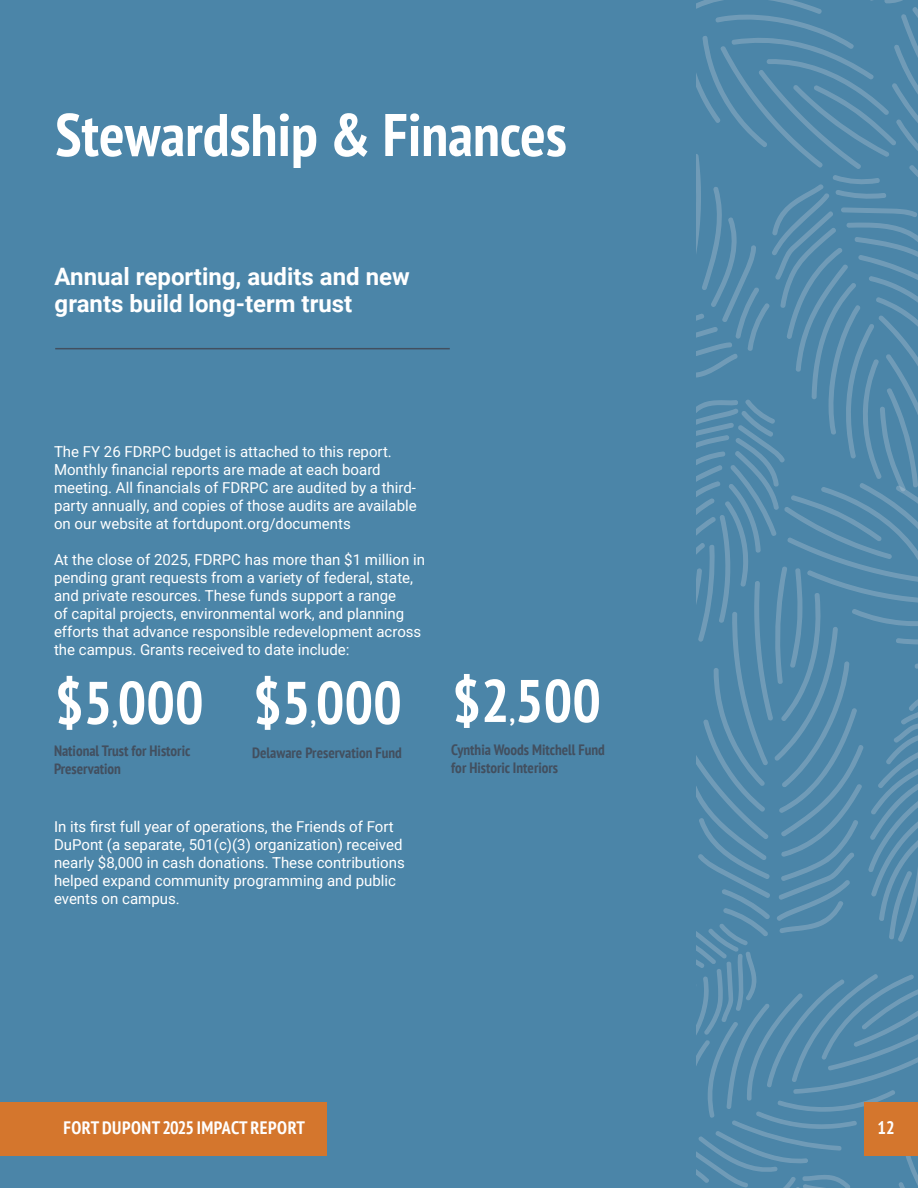
<style>
.page{position:relative;width:918px;height:1188px;background:#4b85a8}
.page>*{position:absolute;margin:0;border:0;box-sizing:border-box;transform-origin:0 0}
.t1{font:700 condensed 60px "PT Sans";color:#fff}
.t2{font:700 condensed 27px "PT Sans";color:#fff}
.t3{font:700 24px/27px "Roboto";color:#fff}
.t4{font:700 condensed 18px "PT Sans";letter-spacing:.025em;color:#fff}
.t5{font:15px/18px "Roboto";color:#fff}
.t6{font:700 condensed 15px/18px "PT Sans";color:#424f5f}
</style>
<div class="page">
<svg style="left:697px;top:0;width:221px;height:1188px"></svg>
<div style="left:0;top:1102px;width:327px;height:54px;background:#d4762d"></div>
<div style="left:864px;top:1102px;width:54px;height:54px;background:#d4762d"></div>
<hr style="left:55px;top:348px;width:395px;height:1px;background:#424f5f">
<p class="t1" style="left:55px;top:95px;width:513px">Stewardship &amp; Finances</p>
<p class="t3" style="left:55px;top:262px;width:357px">Annual reporting, audits and new grants build long-term trust</p>
<p class="t5" style="left:54px;top:442px;width:364px">The FY 26 FDRPC budget is attached to this report.<br>Monthly financial reports are made at each board meeting. All financials of FDRPC are audited by a third&shy;party annually, and copies of those audits are available on our website at fortdupont.org/documents</p>
<p class="t5" style="left:54px;top:550px;width:373px">At the close of 2025, FDRPC has more than $1 million in pending grant requests from a variety of federal, state, and private resources. These funds support a range<br>of capital projects, environmental work, and planning efforts that advance responsible redevelopment across the campus. Grants received to date include:</p>
<p class="t1" style="left:55px;top:663px;width:150px">$5000</p>
<p class="t2" style="left:112px;top:696px;width:7px">,</p>
<p class="t1" style="left:253px;top:663px;width:150px">$5000</p>
<p class="t2" style="left:311px;top:696px;width:7px">,</p>
<p class="t1" style="left:452px;top:661px;width:150px">$2500</p>
<p class="t2" style="left:510px;top:695px;width:7px">,</p>
<p class="t6" style="left:54px;top:741px;width:138px">National Trust for Historic<br>Preservation</p>
<p class="t6" style="left:252px;top:743px;width:151px">Delaware Preservation Fund</p>
<p class="t6" style="left:451px;top:740px;width:155px">Cynthia Woods Mitchell Fund for Historic Interiors</p>
<p class="t5" style="left:54px;top:817px;width:352px">In its first full year of operations, the Friends of Fort DuPont (a separate, 501(c)(3) organization) received nearly $8,000 in cash donations. These contributions helped expand community programming and public events on campus.</p>
<p class="t4" style="left:63px;top:1115px;width:243px">FORT DUPONT 2025 IMPACT REPORT</p>
<p class="t4" style="left:878px;top:1116px;width:19px">12</p>
</div>
